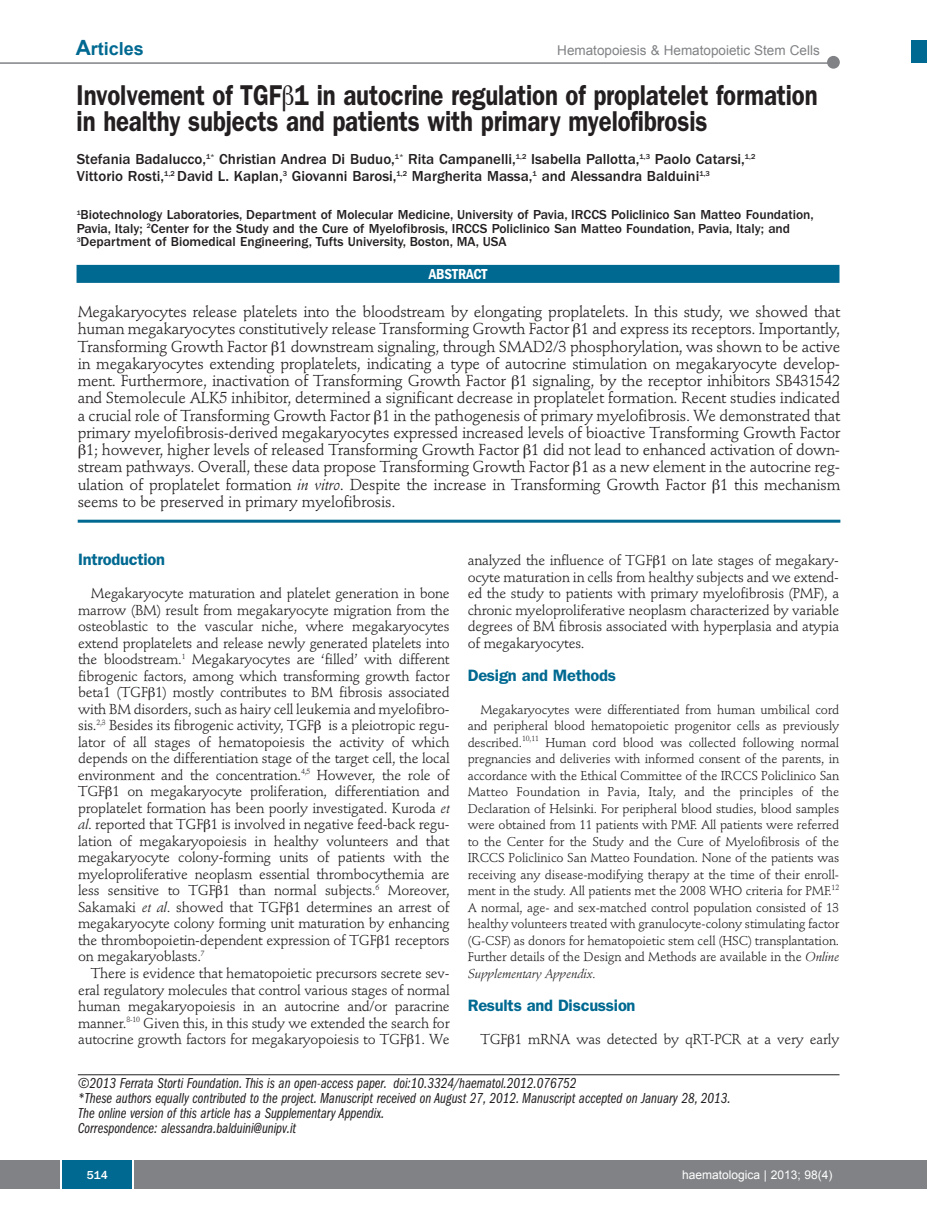
<style>
.page{position:relative;width:927px;height:1225px;background:#fff}
.page>*{position:absolute;margin:0;border:0;box-sizing:border-box;transform-origin:0 0}
.t1{font:600 28.8px/25.5px "Franklin Gothic";letter-spacing:-.005em;color:#231f20;scale:.83 1}
.t2{font:700 18px "Arial";color:#006991}
.t3{font:600 16.5px "Franklin Gothic";letter-spacing:-.015em;color:#006991}
.t4{font:15.75px "Stempel Schneidler";letter-spacing:-.015em;color:#231f20}
.t5{font:15px/15px "Franklin Gothic Book Cmpr Ital";color:#231f20}
.t6{font:500 15px/16.5px "Franklin Gothic";color:#231f20}
.t7{font:600 condensed 15px "Franklin Gothic";letter-spacing:-.005em;color:#fff}
.t8{font:14.25px/16.5px "Stempel Schneidler";letter-spacing:-.015em;color:#231f20;text-align:justify}
.t9{font:500 13.5px/13.5px "Franklin Gothic";color:#231f20}
.t10{font:13.5px "Arial";color:#808285}
.t11{font:12.75px/16.5px "Stempel Schneidler";letter-spacing:-.01em;color:#231f20;text-align:justify}
.t12{font:12px "Arial";color:#fff}
.t13{font:500 12px "Franklin Gothic";color:#fff}
.s1{font-size:21px}
.s2{font-style:italic}
</style>
<div class="page">
<div style="left:911px;top:40px;width:16px;height:22px;background:#006991"></div>
<div style="left:910px;top:1160px;width:17px;height:28px;background:#808285"></div>
<hr style="left:0;top:62px;width:833px;height:2px;background:#808285">
<div style="left:827px;top:56px;width:13px;height:13px;background:#808285;border-radius:50%"></div>
<div style="left:0;top:1160px;width:911px;height:28px;background:#808285"></div>
<div style="left:62px;top:1160px;width:71px;height:28px;background:#006991"></div>
<hr style="left:60px;top:1160px;width:2px;height:28px;background:#fff">
<svg style="left:133px;top:1160px;width:1px;height:28px"></svg>
<hr style="left:78px;top:1074px;width:761px;height:1px;background:#231f20">
<hr style="left:78px;top:520px;width:762px;height:3px;background:#006991">
<div style="left:77px;top:265px;width:762px;height:18px;background:#006991"></div>
<p class="t2" style="left:76px;top:39px;width:70px"><span class="s1">A</span>rticles</p>
<p class="t10" style="left:557px;top:43px;width:264px">Hematopoiesis &amp; Hematopoietic Stem Cells</p>
<h1 class="t1" style="left:77px;top:85px;width:894px">Involvement of TGF 1 in autocrine regulation of proplatelet formation in healthy subjects and patients with primary myelofibrosis</h1>
<p class="t6" style="left:77px;top:152px;width:680px">Stefania Badalucco,<sup>1*</sup> Christian Andrea Di Buduo,<sup>1*</sup> Rita Campanelli,<sup>1,2</sup> Isabella Pallotta,<sup>1,3</sup> Paolo Catarsi,<sup>1,2<br></sup>Vittorio Rosti,<sup>1,2</sup> David L. Kaplan,<sup>3</sup> Giovanni Barosi,<sup>1,2</sup> Margherita Massa,<sup>1</sup> and Alessandra Balduini<sup>1,3</sup></p>
<p class="t9" style="left:77px;top:209px;width:739px"><sup>1</sup>Biotechnology Laboratories, Department of Molecular Medicine, University of Pavia, IRCCS Policlinico San Matteo Foundation,<br>Pavia, Italy; <sup>2</sup>Center for the Study and the Cure of Myelofibrosis, IRCCS Policlinico San Matteo Foundation, Pavia, Italy; and<br><sup>3</sup>Department of Biomedical Engineering, Tufts University, Boston, MA, USA</p>
<p class="t7" style="left:429px;top:269px;width:60px">ABSTRACT</p>
<p class="t4" style="left:78px;top:305px;width:764px">Megakaryocytes release platelets into the bloodstream by elongating proplatelets. In this study, we showed that</p>
<p class="t4" style="left:78px;top:322px;width:764px">human megakaryocytes constitutively release Transforming Growth Factor 1 and express its receptors. Importantly,</p>
<p class="t4" style="left:78px;top:340px;width:764px">Transforming Growth Factor 1 downstream signaling, through SMAD2/3 phosphorylation, was shown to be active</p>
<p class="t4" style="left:78px;top:357px;width:764px">in megakaryocytes extending proplatelets, indicating a type of autocrine stimulation on megakaryocyte develop-</p>
<p class="t4" style="left:78px;top:374px;width:764px">ment. Furthermore, inactivation of Transforming Growth Factor 1 signaling, by the receptor inhibitors SB431542</p>
<p class="t4" style="left:78px;top:391px;width:764px">and Stemolecule ALK5 inhibitor, determined a significant decrease in proplatelet formation. Recent studies indicated</p>
<p class="t4" style="left:78px;top:409px;width:764px">a crucial role of Transforming Growth Factor 1 in the pathogenesis of primary myelofibrosis. We demonstrated that</p>
<p class="t4" style="left:78px;top:426px;width:764px">primary myelofibrosis-derived megakaryocytes expressed increased levels of bioactive Transforming Growth Factor</p>
<p class="t4" style="left:86px;top:443px;width:756px">1; however, higher levels of released Transforming Growth Factor 1 did not lead to enhanced activation of down-</p>
<p class="t4" style="left:78px;top:460px;width:764px">stream pathways. Overall, these data propose Transforming Growth Factor 1 as a new element in the autocrine reg-</p>
<p class="t4" style="left:78px;top:478px;width:764px">ulation of proplatelet formation <span class="s2">in vitro</span>. Despite the increase in Transforming Growth Factor 1 this mechanism</p>
<p class="t4" style="left:78px;top:495px;width:319px">seems to be preserved in primary myelofibrosis.</p>
<p class="t3" style="left:78px;top:554px;width:88px">Introduction</p>
<p class="t8" style="left:78px;top:586px;width:373px;text-indent:13px">Megakaryocyte maturation and platelet generation in bone marrow (BM) result from megakaryocyte migration from the osteoblastic to the vascular niche, where megakaryocytes extend proplatelets and release newly generated platelets into the bloodstream.<sup>1</sup> Megakaryocytes are ‘filled’ with different fibrogenic factors, among which transforming growth factor beta1 (TGF 1) mostly contributes to BM fibrosis associated with BM disorders, such as hairy cell leukemia and myelofibro&shy;sis.<sup>2,3</sup> Besides its fibrogenic activity, TGF is a pleiotropic regu&shy;lator of all stages of hematopoiesis the activity of which depends on the differentiation stage of the target cell, the local environment and the concentration.<sup>4,5</sup> However, the role of TGF 1 on megakaryocyte proliferation, differentiation and proplatelet formation has been poorly investigated. Kuroda <span class="s2">et al</span>. reported that TGF 1 is involved in negative feed-back regu&shy;lation of megakaryopoiesis in healthy volunteers and that megakaryocyte colony-forming units of patients with the myeloproliferative neoplasm essential thrombocythemia are less sensitive to TGF 1 than normal subjects.<sup>6</sup> Moreover, Sakamaki <span class="s2">et al</span>. showed that TGF 1 determines an arrest of megakaryocyte colony forming unit maturation by enhancing the thrombopoietin-dependent expression of TGF 1 receptors on megakaryoblasts.<sup>7</sup></p>
<p class="t8" style="left:78px;top:966px;width:373px;text-indent:13px">There is evidence that hematopoietic precursors secrete sev&shy;eral regulatory molecules that control various stages of normal human megakaryopoiesis in an autocrine and/or paracrine manner.<sup>8-10</sup> Given this, in this study we extended the search for autocrine growth factors for megakaryopoiesis to TGF 1. We</p>
<p class="t8" style="left:468px;top:553px;width:373px">analyzed the influence of TGF 1 on late stages of megakary&shy;ocyte maturation in cells from healthy subjects and we extend&shy;ed the study to patients with primary myelofibrosis (PMF), a chronic myeloproliferative neoplasm characterized by variable degrees of BM fibrosis associated with hyperplasia and atypia of megakaryocytes.</p>
<p class="t3" style="left:468px;top:669px;width:150px">Design and Methods</p>
<p class="t11" style="left:468px;top:702px;width:373px;text-indent:13px">Megakaryocytes were differentiated from human umbilical cord and peripheral blood hematopoietic progenitor cells as previously described.<sup>10,11</sup> Human cord blood was collected following normal pregnancies and deliveries with informed consent of the parents, in accordance with the Ethical Committee of the IRCCS Policlinico San Matteo Foundation in Pavia, Italy, and the principles of the Declaration of Helsinki. For peripheral blood studies, blood samples were obtained from 11 patients with PMF. All patients were referred to the Center for the Study and the Cure of Myelofibrosis of the IRCCS Policlinico San Matteo Foundation. None of the patients was receiving any disease-modifying therapy at the time of their enroll&shy;ment in the study. All patients met the 2008 WHO criteria for PMF.<sup>12<br></sup>A normal, age- and sex-matched control population consisted of 13 healthy volunteers treated with granulocyte-colony stimulating factor (G-CSF) as donors for hematopoietic stem cell (HSC) transplantation.<br>Further details of the Design and Methods are available in the <span class="s2">Online Supplementary Appendix.</span></p>
<p class="t3" style="left:468px;top:999px;width:169px">Results and Discussion</p>
<p class="t8" style="left:480px;top:1032px;width:360px">TGF 1 mRNA was detected by qRT-PCR at a very early</p>
<p class="t5" style="left:78px;top:1076px;width:654px">©2013 Ferrata Storti Foundation.This is an open-access paper. doi:10.3324/haematol.2012.076752<br>*These authors equally contributed to the project. Manuscript received on August 27, 2012. Manuscript accepted on January 28, 2013.<br>The online version of this article has a Supplementary Appendix.<br>Correspondence: alessandra.balduini@unipv.it</p>
<p class="t13" style="left:87px;top:1171px;width:23px">514</p>
<p class="t12" style="left:682px;top:1167px;width:152px">haematologica | 2013; 98(4)</p>
</div>
